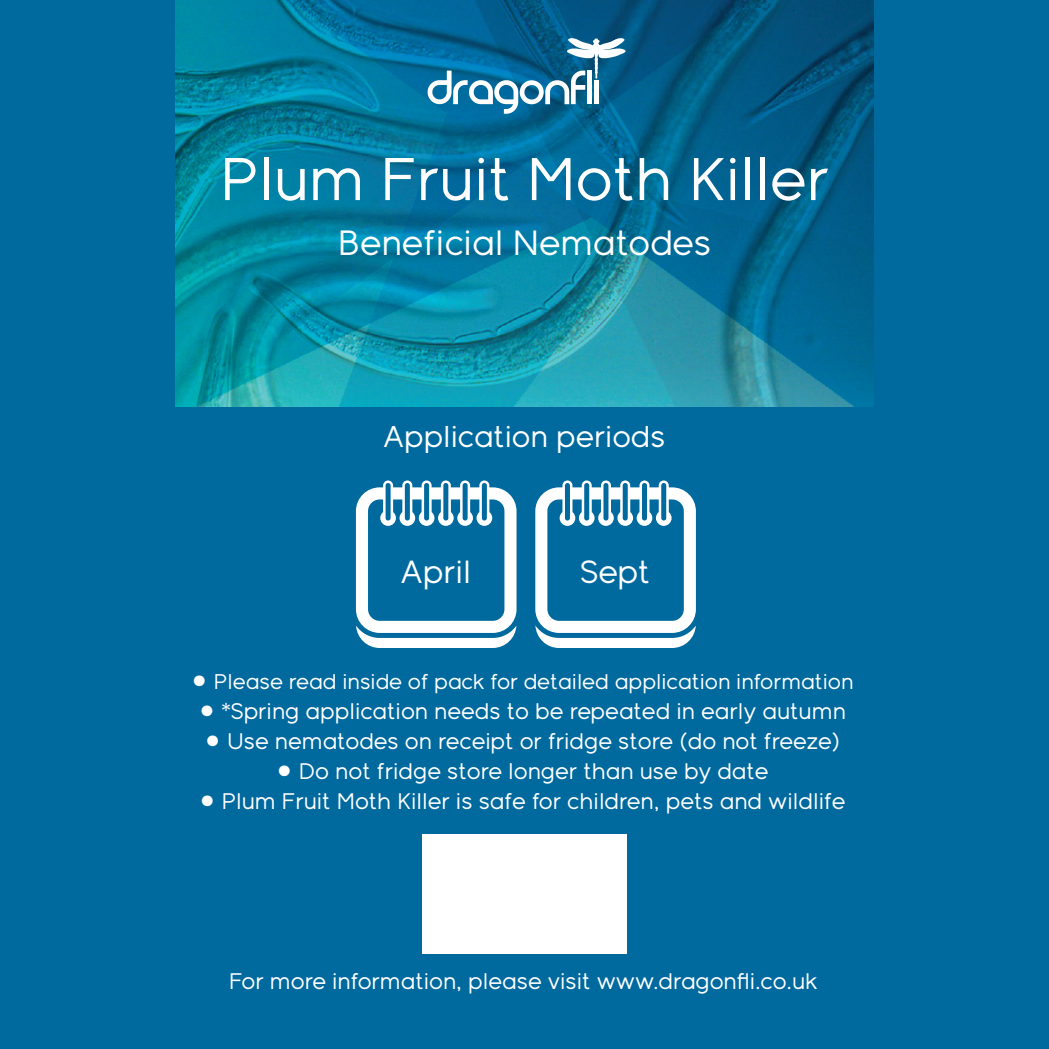
<style>
.page{position:relative;width:1049px;height:1049px;background:#006a9f}
.page>*{position:absolute;margin:0;border:0;box-sizing:border-box;transform-origin:0 0}
.t1{font:60px "Meticula";color:#fff}
.t2{font:35px "Meticula";color:#fff}
.t3{font:32px "Meticula";color:#fff}
.t4{font:30px "Meticula";color:#fff}
.t5{font:22.5px "Meticula";color:#fff}
.t6{font:21.25px "Meticula";color:#fff}
</style>
<div class="page">
<img style="left:175px;top:0;width:699px;height:407px">
<svg style="left:428px;top:38px;width:197px;height:76px"></svg>
<div style="left:593px;top:46px;width:6px;height:8px;background:#fff"></div>
<div style="left:422px;top:834px;width:205px;height:119px;background:#fff"></div>
<svg style="left:356px;top:480px;width:160px;height:168px"></svg>
<svg style="left:535px;top:480px;width:161px;height:168px"></svg>
<h1 class="t1" style="left:220px;top:155px;width:610px">Plum Fruit Moth Killer</h1>
<h2 class="t2" style="left:338px;top:228px;width:375px">Beneficial Nematodes</h2>
<h3 class="t4" style="left:383px;top:424px;width:284px">Application periods</h3>
<h3 class="t3" style="left:400px;top:559px;width:72px">April</h3>
<h3 class="t3" style="left:580px;top:559px;width:72px">Sept</h3>
<p class="t6" style="left:194px;top:672px;width:661px">● Please read inside of pack for detailed application information</p>
<p class="t5" style="left:201px;top:701px;width:646px">● *Spring application needs to be repeated in early autumn</p>
<p class="t5" style="left:207px;top:731px;width:635px">● Use nematodes on receipt or fridge store (do not freeze)</p>
<p class="t5" style="left:279px;top:761px;width:491px">● Do not fridge store longer than use by date</p>
<p class="t5" style="left:202px;top:791px;width:645px">● Plum Fruit Moth Killer is safe for children, pets and wildlife</p>
<p class="t5" style="left:229px;top:972px;width:590px">For more information, please visit www.dragonfli.co.uk</p>
</div>
